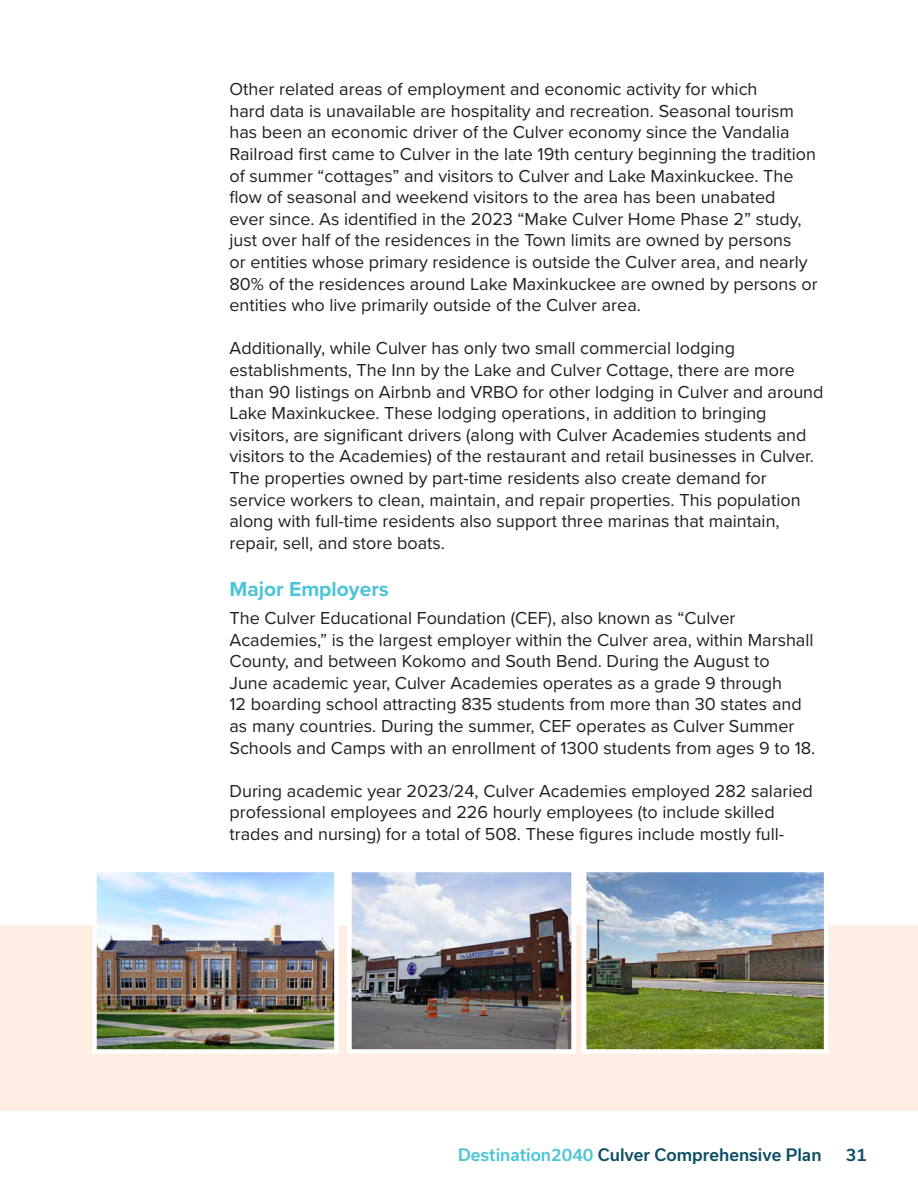
<style>
.page{position:relative;width:918px;height:1188px;background:#fff}
.page>*{position:absolute;margin:0;border:0;box-sizing:border-box;transform-origin:0 0}
.Subheading{font:700 21px "Proxima Nova";color:#4dc4d7}
.t1{font:18px/21.6px "Proxima Nova";color:#231f20}
.t2{font:500 16.5px "Usual";color:#0e4e64}
.s1{color:#4dc4d7}
</style>
<div class="page">
<div style="left:0;top:925px;width:918px;height:186px;background:#fdede2"></div>
<img style="left:587px;top:873px;width:236px;height:176px">
<div style="left:582px;top:868px;width:246px;height:186px;border:4px solid #fff"></div>
<img style="left:352px;top:873px;width:219px;height:176px">
<div style="left:347px;top:868px;width:229px;height:186px;border:4px solid #fff"></div>
<img style="left:97px;top:873px;width:237px;height:176px">
<div style="left:92px;top:868px;width:247px;height:186px;border:4px solid #fff"></div>
<p class="t1" style="left:230px;top:78px;width:590px">Other related areas of employment and economic activity for which<br>hard data is unavailable are hospitality and recreation. Seasonal tourism has been an economic driver of the Culver economy since the Vandalia Railroad first came to Culver in the late 19th century beginning the tradition of summer “cottages” and visitors to Culver and Lake Maxinkuckee. The flow of seasonal and weekend visitors to the area has been unabated<br>ever since. As identified in the 2023 “Make Culver Home Phase 2” study, just over half of the residences in the Town limits are owned by persons<br>or entities whose primary residence is outside the Culver area, and nearly 80% of the residences around Lake Maxinkuckee are owned by persons or entities who live primarily outside of the Culver area.</p>
<p class="t1" style="left:230px;top:337px;width:596px">Additionally, while Culver has only two small commercial lodging establishments, The Inn by the Lake and Culver Cottage, there are more than 90 listings on Airbnb and VRBO for other lodging in Culver and around Lake Maxinkuckee. These lodging operations, in addition to bringing visitors, are significant drivers (along with Culver Academies students and visitors to the Academies) of the restaurant and retail businesses in Culver.<br>The properties owned by part-time residents also create demand for service workers to clean, maintain, and repair properties. This population along with full-time residents also support three marinas that maintain, repair, sell, and store boats.</p>
<p class="Subheading" style="left:230px;top:573px;width:161px">Major Employers</p>
<p class="t1" style="left:230px;top:606px;width:587px">The Culver Educational Foundation (CEF), also known as “Culver Academies,” is the largest employer within the Culver area, within Marshall County, and between Kokomo and South Bend. During the August to<br>June academic year, Culver Academies operates as a grade 9 through<br>12 boarding school attracting 835 students from more than 30 states and as many countries. During the summer, CEF operates as Culver Summer Schools and Camps with an enrollment of 1300 students from ages 9 to 18.</p>
<p class="t1" style="left:230px;top:779px;width:585px">During academic year 2023/24, Culver Academies employed 282 salaried professional employees and 226 hourly employees (to include skilled trades and nursing) for a total of 508. These figures include mostly full-</p>
<p class="t2" style="left:458px;top:1146px;width:365px"><span class="s1">Destination2040</span> Culver Comprehensive Plan</p>
<p class="t2" style="left:846px;top:1146px;width:23px">31</p>
</div>
